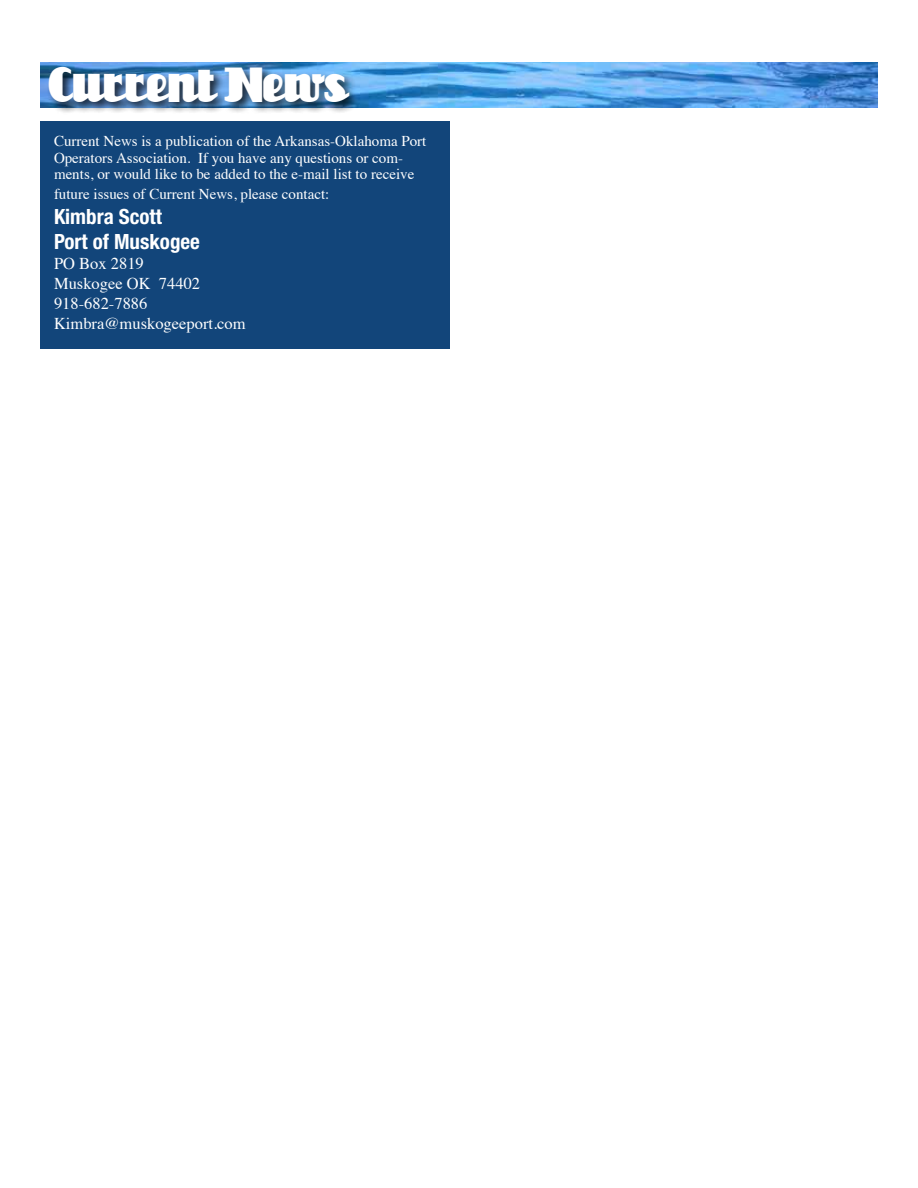
<style>
.page{position:relative;width:918px;height:1188px;background:#fff}
.page>*{position:absolute;margin:0;border:0;box-sizing:border-box;transform-origin:0 0}
.t1{font:45px "Unicorn";color:#fff}
.t2{font:700 condensed 21px/25.2px "Helvetica Neue LT Std";color:#fff}
.t3{font:16.5px/19.8px "Times";color:#fff}
.t4{font:15px/16.5px "Times";color:#fff}
</style>
<div class="page">
<img style="left:40px;top:63px;width:837px;height:45px">
<div style="left:46px;top:65px;width:315px;height:50px;background:#000;opacity:.75"></div>
<div style="left:40px;top:122px;width:410px;height:227px;background:#12457a"></div>
<h1 class="t1" style="left:49px;top:59px;width:301px">Current News</h1>
<p class="t4" style="left:54px;top:132px;width:374px">Current News is a publication of the Arkansas-Oklahoma Port<br>Operators Association. If you have any questions or com&shy;ments, or would like to be added to the e-mail list to receive</p>
<p class="t4" style="left:54px;top:184px;width:277px">future issues of Current News, please contact:</p>
<h2 class="t2" style="left:54px;top:204px;width:147px">Kimbra Scott<br>Port of Muskogee</h2>
<p class="t3" style="left:54px;top:252px;width:193px">PO Box 2819<br>Muskogee OK 74402<br>918-682-7886<br>Kimbra@muskogeeport.com</p>
</div>
